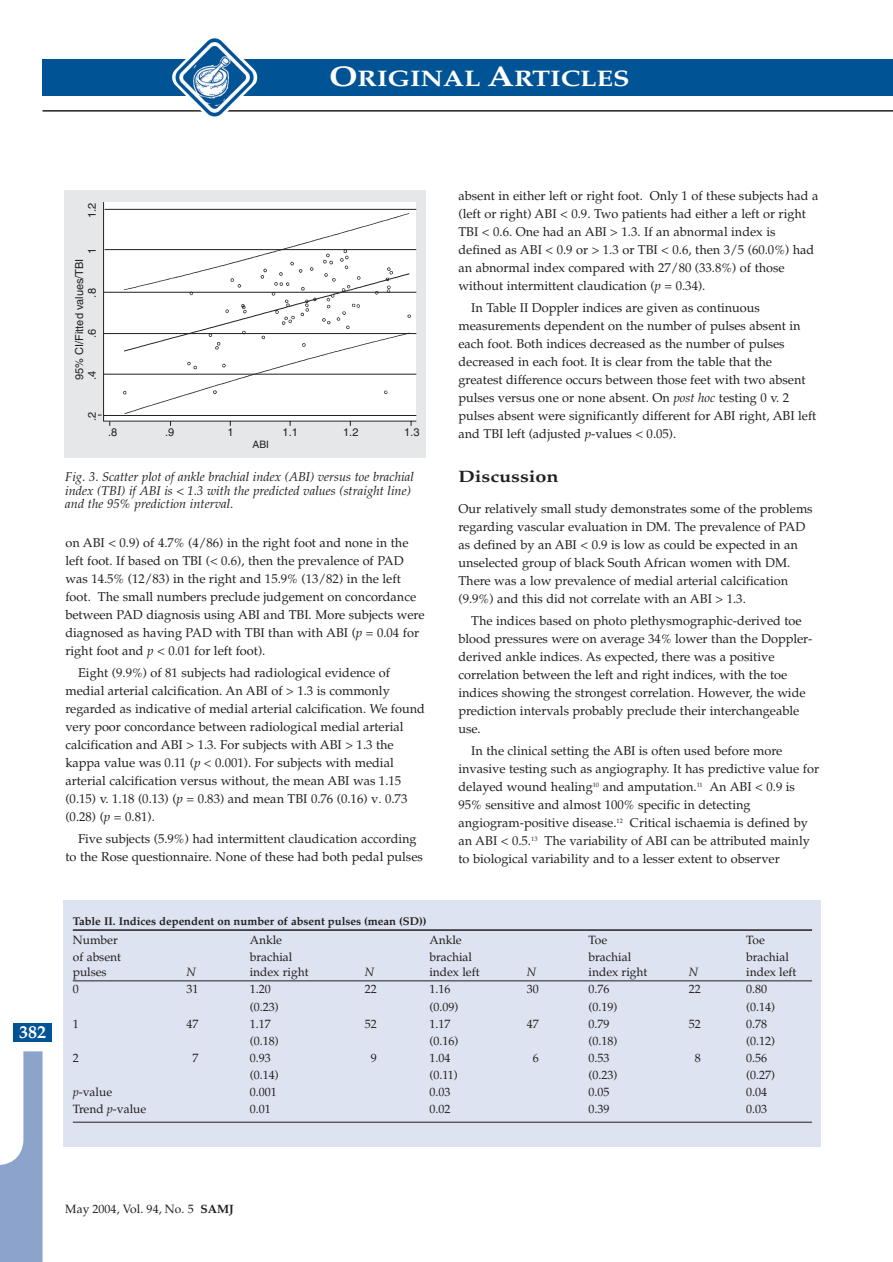
<style>
.page{position:relative;width:893px;height:1262px;background:#fff}
.page>*{position:absolute;margin:0;border:0;box-sizing:border-box;transform-origin:0 0}
.t1{font:700 22.5px "Palatino";color:#fff;scale:1.2 1}
.t2{font:700 18px "Palatino";color:#fff}
.t3{font:700 16.5px "Palatino";color:#231f20;scale:1.2 1}
.t4{font:12.75px/18px "Palatino";color:#231f20}
.t5{font:italic 12.75px/13.5px "Palatino";color:#231f20}
.t6{font:12px "Palatino";color:#231f20}
.t7{font:italic 12px "Palatino";color:#231f20}
.t8{font:700 11.25px "Palatino";color:#231f20}
.t9{font:10.95px "Helvetica";color:#231f20}
.t10{font:10.2px "Helvetica";color:#231f20}
.s1{font-size:28.5px}
.s2{font-style:italic}
.s3{font-weight:700}
</style>
<div class="page">
<div style="left:43px;top:59px;width:849px;height:36px;background:#005495"></div>
<svg style="left:0;top:1051px;width:43px;height:211px"></svg>
<hr style="left:43px;top:110px;width:849px;height:2px;background:#231f20">
<img style="left:172px;top:38px;width:85px;height:79px">
<div style="left:14px;top:1023px;width:38px;height:19px;background:#005495"></div>
<div style="left:64px;top:190px;width:361px;height:267px;background:#e6e7e9"></div>
<svg style="left:103px;top:202px;width:314px;height:224px;background:#f3f3f3"></svg>
<div style="left:64px;top:900px;width:757px;height:247px;background:#dde3f0"></div>
<hr style="left:73px;top:929px;width:739px;height:1px;background:#231f20">
<hr style="left:73px;top:980px;width:739px;height:1px;background:#231f20">
<hr style="left:73px;top:1121px;width:739px;height:1px;background:#231f20">
<h1 class="t1" style="left:329px;top:69px;width:252px"><span class="s1">O</span>RIGINAL <span class="s1">A</span>RTICLES</h1>
<p class="t9" style="left:88px;top:218px;width:17px;rotate:-90deg">1.2</p>
<p class="t9" style="left:88px;top:254px;width:8px;rotate:-90deg">1</p>
<p class="t9" style="left:75px;top:380px;width:123px;rotate:-90deg">95% CI/Fitted values/TBI</p>
<p class="t9" style="left:88px;top:297px;width:11px;rotate:-90deg">.8</p>
<p class="t9" style="left:88px;top:338px;width:11px;rotate:-90deg">.6</p>
<p class="t9" style="left:88px;top:380px;width:11px;rotate:-90deg">.4</p>
<p class="t9" style="left:88px;top:421px;width:11px;rotate:-90deg">.2</p>
<p class="t9" style="left:108px;top:428px;width:11px">.8</p>
<p class="t9" style="left:165px;top:428px;width:11px">.9</p>
<p class="t9" style="left:227px;top:428px;width:8px">1</p>
<p class="t9" style="left:282px;top:428px;width:17px">1.1</p>
<p class="t9" style="left:343px;top:428px;width:17px">1.2</p>
<p class="t9" style="left:404px;top:428px;width:17px">1.3</p>
<p class="t10" style="left:252px;top:440px;width:18px">ABI</p>
<p class="t5" style="left:65px;top:471px;width:350px">Fig. 3. Scatter plot of ankle brachial index (ABI) versus toe brachial index (TBI) if ABI is &lt; 1.3 with the predicted values (straight line) and the 95% prediction interval.</p>
<p class="t4" style="left:65px;top:535px;width:360px">on ABI &lt; 0.9) of 4.7% (4/86) in the right foot and none in the left foot. If based on TBI (&lt; 0.6), then the prevalence of PAD was 14.5% (12/83) in the right and 15.9% (13/82) in the left foot. The small numbers preclude judgement on concordance between PAD diagnosis using ABI and TBI. More subjects were diagnosed as having PAD with TBI than with ABI (<span class="s2">p</span> = 0.04 for right foot and <span class="s2">p</span> &lt; 0.01 for left foot).</p>
<p class="t4" style="left:65px;top:665px;width:361px;text-indent:13px">Eight (9.9%) of 81 subjects had radiological evidence of medial arterial calcification. An ABI of &gt; 1.3 is commonly regarded as indicative of medial arterial calcification. We found very poor concordance between radiological medial arterial calcification and ABI &gt; 1.3. For subjects with ABI &gt; 1.3 the kappa value was 0.11 (<span class="s2">p</span> &lt; 0.001). For subjects with medial arterial calcification versus without, the mean ABI was 1.15 (0.15) v. 1.18 (0.13) (<span class="s2">p</span> = 0.83) and mean TBI 0.76 (0.16) v<span class="s2">.</span> 0.73 (0.28) (<span class="s2">p</span> = 0.81).</p>
<p class="t4" style="left:65px;top:831px;width:359px;text-align:center">Five subjects (5.9%) had intermittent claudication according<br>to the Rose questionnaire. None of these had both pedal pulses</p>
<p class="t4" style="left:458px;top:188px;width:361px">absent in either left or right foot. Only 1 of these subjects had a (left or right) ABI &lt; 0.9. Two patients had either a left or right TBI &lt; 0.6. One had an ABI &gt; 1.3. If an abnormal index is defined as ABI &lt; 0.9 or &gt; 1.3 or TBI &lt; 0.6, then 3/5 (60.0%) had an abnormal index compared with 27/80 (33.8%) of those without intermittent claudication (<span class="s2">p</span> = 0.34).</p>
<p class="t4" style="left:458px;top:300px;width:359px;text-indent:13px">In Table II Doppler indices are given as continuous measurements dependent on the number of pulses absent in each foot. Both indices decreased as the number of pulses decreased in each foot. It is clear from the table that the greatest difference occurs between those feet with two absent pulses versus one or none absent. On <span class="s2">post hoc</span> testing 0 v. 2 pulses absent were significantly different for ABI right, ABI left and TBI left (adjusted <span class="s2">p</span>-values &lt; 0.05).</p>
<p class="t3" style="left:458px;top:470px;width:85px">Discussion</p>
<p class="t4" style="left:458px;top:501px;width:356px">Our relatively small study demonstrates some of the problems regarding vascular evaluation in DM. The prevalence of PAD as defined by an ABI &lt; 0.9 is low as could be expected in an unselected group of black South African women with DM.<br>There was a low prevalence of medial arterial calcification (9.9%) and this did not correlate with an ABI &gt; 1.3.</p>
<p class="t4" style="left:458px;top:613px;width:355px;text-indent:13px">The indices based on photo plethysmographic-derived toe blood pressures were on average 34% lower than the Doppler&shy;derived ankle indices. As expected, there was a positive correlation between the left and right indices, with the toe indices showing the strongest correlation. However, the wide prediction intervals probably preclude their interchangeable use.</p>
<p class="t4" style="left:458px;top:743px;width:362px;text-indent:13px">In the clinical setting the ABI is often used before more invasive testing such as angiography. It has predictive value for delayed wound healing<sup>10</sup> and amputation.<sup>11</sup> An ABI &lt; 0.9 is 95% sensitive and almost 100% specific in detecting angiogram-positive disease.<sup>12</sup> Critical ischaemia is defined by an ABI &lt; 0.5.<sup>13</sup> The variability of ABI can be attributed mainly to biological variability and to a lesser extent to observer</p>
<h2 class="t2" style="left:19px;top:1025px;width:28px">382</h2>
<p class="t8" style="left:73px;top:916px;width:355px">Table II. Indices dependent on number of absent pulses (mean (SD))</p>
<p class="t6" style="left:73px;top:935px;width:46px">Number</p>
<p class="t6" style="left:250px;top:935px;width:34px">Ankle</p>
<p class="t6" style="left:429px;top:935px;width:34px">Ankle</p>
<p class="t6" style="left:588px;top:935px;width:20px">Toe</p>
<p class="t6" style="left:746px;top:935px;width:20px">Toe</p>
<p class="t6" style="left:73px;top:952px;width:50px">of absent</p>
<p class="t6" style="left:250px;top:952px;width:44px">brachial</p>
<p class="t6" style="left:429px;top:952px;width:44px">brachial</p>
<p class="t6" style="left:588px;top:952px;width:44px">brachial</p>
<p class="t6" style="left:746px;top:952px;width:44px">brachial</p>
<p class="t6" style="left:73px;top:967px;width:35px">pulses</p>
<p class="t7" style="left:187px;top:967px;width:11px">N</p>
<p class="t6" style="left:250px;top:967px;width:60px">index right</p>
<p class="t7" style="left:365px;top:967px;width:11px">N</p>
<p class="t6" style="left:429px;top:967px;width:52px">index left</p>
<p class="t7" style="left:527px;top:967px;width:11px">N</p>
<p class="t6" style="left:588px;top:967px;width:60px">index right</p>
<p class="t7" style="left:688px;top:967px;width:11px">N</p>
<p class="t6" style="left:746px;top:967px;width:52px">index left</p>
<p class="t6" style="left:73px;top:984px;width:7px">0</p>
<p class="t6" style="left:187px;top:984px;width:13px">31</p>
<p class="t6" style="left:250px;top:984px;width:22px">1.20</p>
<p class="t6" style="left:365px;top:984px;width:13px">22</p>
<p class="t6" style="left:429px;top:984px;width:22px">1.16</p>
<p class="t6" style="left:527px;top:984px;width:13px">30</p>
<p class="t6" style="left:588px;top:984px;width:22px">0.76</p>
<p class="t6" style="left:688px;top:984px;width:13px">22</p>
<p class="t6" style="left:746px;top:984px;width:22px">0.80</p>
<p class="t6" style="left:250px;top:1001px;width:30px">(0.23)</p>
<p class="t6" style="left:429px;top:1001px;width:30px">(0.09)</p>
<p class="t6" style="left:588px;top:1001px;width:30px">(0.19)</p>
<p class="t6" style="left:746px;top:1001px;width:30px">(0.14)</p>
<p class="t6" style="left:73px;top:1018px;width:7px">1</p>
<p class="t6" style="left:187px;top:1018px;width:13px">47</p>
<p class="t6" style="left:250px;top:1018px;width:22px">1.17</p>
<p class="t6" style="left:365px;top:1018px;width:13px">52</p>
<p class="t6" style="left:429px;top:1018px;width:22px">1.17</p>
<p class="t6" style="left:527px;top:1018px;width:13px">47</p>
<p class="t6" style="left:588px;top:1018px;width:22px">0.79</p>
<p class="t6" style="left:688px;top:1018px;width:13px">52</p>
<p class="t6" style="left:746px;top:1018px;width:22px">0.78</p>
<p class="t6" style="left:250px;top:1036px;width:30px">(0.18)</p>
<p class="t6" style="left:429px;top:1036px;width:30px">(0.16)</p>
<p class="t6" style="left:588px;top:1036px;width:30px">(0.18)</p>
<p class="t6" style="left:746px;top:1036px;width:30px">(0.12)</p>
<p class="t6" style="left:73px;top:1053px;width:7px">2</p>
<p class="t6" style="left:193px;top:1053px;width:7px">7</p>
<p class="t6" style="left:250px;top:1053px;width:22px">0.93</p>
<p class="t6" style="left:371px;top:1053px;width:7px">9</p>
<p class="t6" style="left:429px;top:1053px;width:22px">1.04</p>
<p class="t6" style="left:533px;top:1053px;width:7px">6</p>
<p class="t6" style="left:588px;top:1053px;width:22px">0.53</p>
<p class="t6" style="left:694px;top:1053px;width:7px">8</p>
<p class="t6" style="left:746px;top:1053px;width:22px">0.56</p>
<p class="t6" style="left:250px;top:1070px;width:30px">(0.14)</p>
<p class="t6" style="left:429px;top:1070px;width:30px">(0.11)</p>
<p class="t6" style="left:588px;top:1070px;width:30px">(0.23)</p>
<p class="t6" style="left:746px;top:1070px;width:30px">(0.27)</p>
<p class="t6" style="left:73px;top:1087px;width:41px"><span class="s2">p</span>-value</p>
<p class="t6" style="left:250px;top:1087px;width:28px">0.001</p>
<p class="t6" style="left:429px;top:1087px;width:22px">0.03</p>
<p class="t6" style="left:588px;top:1087px;width:22px">0.05</p>
<p class="t6" style="left:746px;top:1087px;width:22px">0.04</p>
<p class="t6" style="left:73px;top:1104px;width:75px">Trend <span class="s2">p</span>-value</p>
<p class="t6" style="left:250px;top:1104px;width:22px">0.01</p>
<p class="t6" style="left:429px;top:1104px;width:22px">0.02</p>
<p class="t6" style="left:588px;top:1104px;width:22px">0.39</p>
<p class="t6" style="left:746px;top:1104px;width:22px">0.03</p>
<p class="t6" style="left:65px;top:1203px;width:170px">May 2004, Vol. 94, No. 5 <span class="s3">SAMJ</span></p>
</div>
